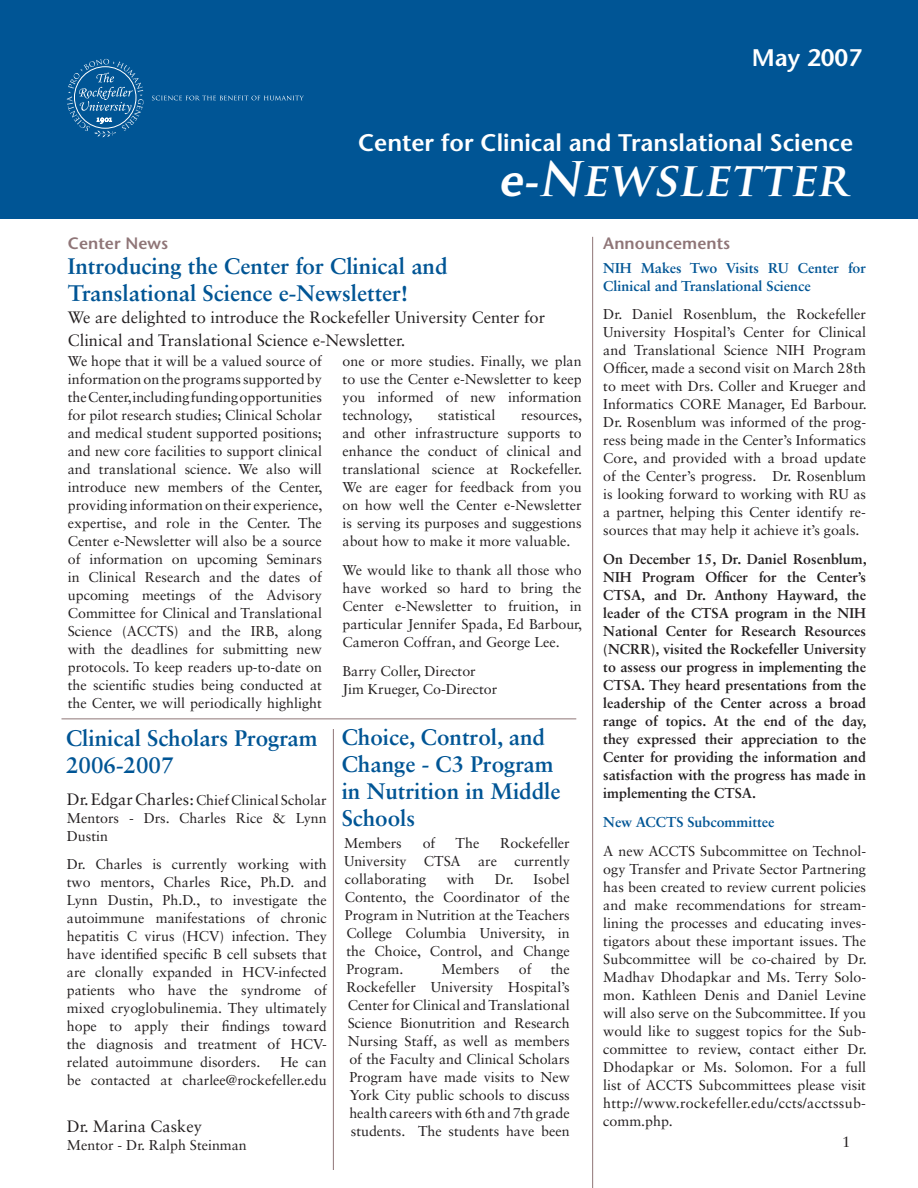
<style>
.page{position:relative;width:918px;height:1188px;background:#fff}
.page>*{position:absolute;margin:0;border:0;box-sizing:border-box;transform-origin:0 0}
.t1{font:italic 700 46.5px "Trajan Pro";color:#fff}
.t2{font:600 24px "Stone Sans Std";color:#fff}
.t3{font:700 22.5px/27px "Sabon LT Std";color:#005595}
.t4{font:16.5px/22.5px "Sabon LT Std";color:#231f20}
.t5{font:600 16.5px "Stone Sans Std";letter-spacing:.005em;color:#8f7577}
.t6{font:15px "Sabon LT Std";color:#231f20}
.t7{font:14.25px/18px "Sabon LT Std";color:#231f20;text-align:justify}
.t8{font:700 14.25px/18px "Sabon LT Std";color:#231f20;text-align:justify}
.t9{font:700 14.25px/18px "Sabon LT Std";color:#005595}
.s1{font-family:"Stone Sans Std";font-weight:600;font-size:45px}
.s2{font-size:16.5px}
</style>
<div class="page">
<div style="left:0;top:0;width:918px;height:219px;background:#005595"></div>
<svg style="left:67px;top:59px;width:77px;height:78px"></svg>
<svg style="left:152px;top:96px;width:152px;height:4px"></svg>
<hr style="left:592px;top:237px;width:1px;height:951px;background:#8f7577">
<hr style="left:333px;top:729px;width:1px;height:441px;background:#8f7577">
<hr style="left:62px;top:718px;width:514px;height:1px;background:#8f7577">
<h2 class="t2" style="left:752px;top:43px;width:112px">May 2007</h2>
<h2 class="t2" style="left:358px;top:129px;width:497px">Center for Clinical and Translational Science</h2>
<h1 class="t1" style="left:498px;top:151px;width:351px"><span class="s1">e-</span>Newsletter</h1>
<p class="t5" style="left:68px;top:233px;width:102px">Center News</p>
<p class="t5" style="left:603px;top:233px;width:129px">Announcements</p>
<h3 class="t3" style="left:68px;top:252px;width:381px">Introducing the Center for Clinical and<br>Translational Science e-Newsletter!</h3>
<p class="t4" style="left:68px;top:306px;width:479px">We are delighted to introduce the Rockefeller University Center for<br>Clinical and Translational Science e-Newsletter.</p>
<p class="t7" style="left:68px;top:352px;width:256px">We hope that it will be a valued source of information on the programs supported by the Center, including funding opportunities for pilot research studies; Clinical Scholar and medical student supported positions; and new core facilities to support clinical and translational science. We also will introduce new members of the Center, providing information on their experience, expertise, and role in the Center. The Center e-Newsletter will also be a source of information on upcoming Seminars in Clinical Research and the dates of upcoming meetings of the Advisory Committee for Clinical and Translational Science (ACCTS) and the IRB, along with the deadlines for submitting new protocols. To keep readers up-to-date on the scientific studies being conducted at the Center, we will periodically highlight</p>
<p class="t7" style="left:343px;top:352px;width:241px">one or more studies. Finally, we plan to use the Center e-Newsletter to keep you informed of new information technology,</p>
<p class="t7" style="left:438px;top:406px;width:59px">statistical</p>
<p class="t7" style="left:343px;top:406px;width:241px;text-indent:179px">resources, and other infrastructure supports to enhance the conduct of clinical and translational science at Rockefeller.<br>We are eager for feedback from you on how well the Center e-Newsletter is serving its purposes and suggestions about how to make it more valuable.</p>
<p class="t7" style="left:343px;top:561px;width:241px">We would like to thank all those who have worked so hard to bring the Center e-Newsletter to fruition, in particular Jennifer Spada, Ed Barbour, Cameron Coffran, and George Lee.</p>
<p class="t7" style="left:343px;top:662px;width:156px">Barry Coller, Director<br>Jim Krueger, Co-Director</p>
<h3 class="t3" style="left:66px;top:724px;width:253px">Clinical Scholars Program<br>2006-2007</h3>
<p class="t7" style="left:67px;top:791px;width:261px"><span class="s2">Dr. Edgar Charles:</span> Chief Clinical Scholar Mentors - Drs. Charles Rice &amp; Lynn Dustin</p>
<p class="t7" style="left:67px;top:855px;width:261px">Dr. Charles is currently working with two mentors, Charles Rice, Ph.D. and Lynn Dustin, Ph.D., to investigate the autoimmune manifestations of chronic hepatitis C virus (HCV) infection. They have identified specific B cell subsets that are clonally expanded in HCV-infected patients who have the syndrome of mixed cryoglobulinemia. They ultimately hope to apply their findings toward the diagnosis and treatment of HCV&shy;related autoimmune disorders.</p>
<p class="t7" style="left:67px;top:1053px;width:261px;text-align:right">He can<br>be contacted at charlee@rockefeller.edu</p>
<p class="t4" style="left:67px;top:1115px;width:137px">Dr. Marina Caskey</p>
<p class="t7" style="left:67px;top:1136px;width:181px">Mentor - Dr. Ralph Steinman</p>
<h3 class="t3" style="left:342px;top:723px;width:220px">Choice, Control, and<br>Change - C3 Program in Nutrition in Middle<br>Schools</h3>
<p class="t7" style="left:344px;top:834px;width:227px;text-indent:156px">Rockefeller University CTSA are currently collaborating</p>
<p class="t7" style="left:344px;top:834px;width:59px">Members</p>
<p class="t7" style="left:423px;top:834px;width:14px">of</p>
<p class="t7" style="left:456px;top:834px;width:25px">The</p>
<p class="t7" style="left:345px;top:870px;width:227px;text-indent:150px">Dr. Isobel Contento, the Coordinator of the Program in Nutrition at the Teachers College Columbia University, in the Choice, Control, and Change Program.</p>
<p class="t7" style="left:447px;top:870px;width:29px">with</p>
<p class="t7" style="left:346px;top:960px;width:225px;text-align:right">the<br>Rockefeller University Hospital’s<br>Center for Clinical and Translational<br>Science Bionutrition and Research<br>Nursing Staff, as well as members of the Faculty and Clinical Scholars<br>Program have made visits to New<br>York City public schools to discuss health careers with 6th and 7th grade students. The students have been</p>
<p class="t7" style="left:442px;top:960px;width:59px">Members</p>
<p class="t7" style="left:519px;top:960px;width:14px">of</p>
<p class="t9" style="left:603px;top:258px;width:264px">NIH Makes Two Visits RU Center for<br>Clinical and Translational Science</p>
<p class="t7" style="left:603px;top:305px;width:265px">Dr. Daniel Rosenblum, the Rockefeller University Hospital’s Center for Clinical and Translational Science NIH Program Officer, made a second visit on March 28th to meet with Drs. Coller and Krueger and Informatics CORE Manager, Ed Barbour.<br>Dr. Rosenblum was informed of the prog&shy;ress being made in the Center’s Informatics Core, and provided with a broad update of the Center’s progress. Dr. Rosenblum is looking forward to working with RU as a partner, helping this Center identify re&shy;sources that may help it achieve it’s goals.</p>
<p class="t8" style="left:603px;top:550px;width:265px">On December 15, Dr. Daniel Rosenblum, NIH Program Officer for the Center’s CTSA, and Dr. Anthony Hayward, the leader of the CTSA program in the NIH National Center for Research Resources (NCRR), visited the Rockefeller University to assess our progress in implementing the CTSA. They heard presentations from the leadership of the Center across a broad range of topics. At the end of the day, they expressed their appreciation to the Center for providing the information and satisfaction with the progress has made in implementing the CTSA.</p>
<p class="t9" style="left:603px;top:813px;width:173px">New ACCTS Subcommittee</p>
<p class="t7" style="left:603px;top:842px;width:265px">A new ACCTS Subcommittee on Technol&shy;ogy Transfer and Private Sector Partnering has been created to review current policies and make recommendations for stream&shy;lining the processes and educating inves&shy;tigators about these important issues. The Subcommittee will be co-chaired by Dr.<br>Madhav Dhodapkar and Ms. Terry Solo&shy;mon. Kathleen Denis and Daniel Levine will also serve on the Subcommittee. If you would like to suggest topics for the Sub&shy;committee to review, contact either Dr.<br>Dhodapkar or Ms. Solomon. For a full list of ACCTS Subcommittees please visit http://www.rockefeller.edu/ccts/acctssub&shy;comm.php.</p>
<p class="t6" style="left:842px;top:1133px;width:10px">1</p>
</div>
